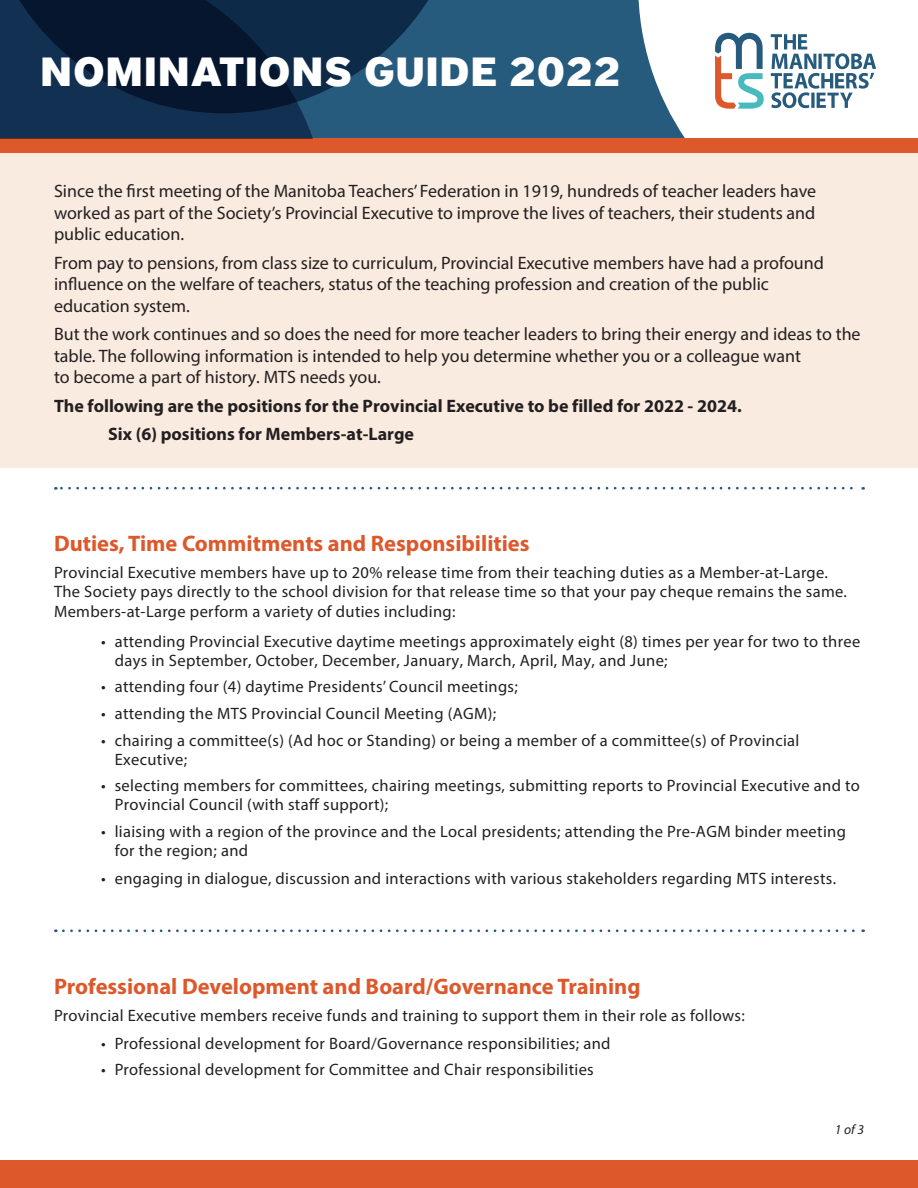
<style>
.page{position:relative;width:918px;height:1188px;background:#fff}
.page>*{position:absolute;margin:0;border:0;box-sizing:border-box;transform-origin:0 0}
.t1{font:900 40.5px "District";color:#fff}
.t2{font:700 22.5px "Myriad Pro";color:#dd582b}
.t3{font:18px/21.6px "Myriad Pro";color:#231f20}
.t4{font:700 18px "Myriad Pro";color:#231f20}
.t5{font:16.5px/19px "Myriad Pro";letter-spacing:.02em;color:#231f20}
.t6{font:italic 13.5px "Myriad Pro";color:#231f20}
</style>
<div class="page">
<div style="left:0;top:0;width:918px;height:139px;background:#275b7e"></div>
<svg style="left:313px;top:0;width:115px;height:96px;fill:#0e2a49"></svg>
<div style="left:0;top:139px;width:918px;height:14px;background:#dd582b"></div>
<div style="left:0;top:153px;width:918px;height:314px;background:#faebe0"></div>
<svg style="left:0;top:0;width:313px;height:139px;background:#0c2340"></svg>
<div style="left:0;top:1160px;width:918px;height:28px;background:#dd582b"></div>
<svg style="left:63px;top:929px;width:801px;height:3px"></svg>
<svg style="left:638px;top:0;width:280px;height:139px;background:#dde4e8"></svg>
<svg style="left:55px;top:487px;width:798px;height:3px"></svg>
<p class="t1" style="left:40px;top:46px;width:583px">NOMINATIONS GUIDE 2022</p>
<p class="t3" style="left:54px;top:180px;width:764px;text-align:justify">Since the first meeting of the Manitoba Teachers’ Federation in 1919, hundreds of teacher leaders have worked as part of the Society’s Provincial Executive to improve the lives of teachers, their students and public education.</p>
<p class="t3" style="left:54px;top:252px;width:772px">From pay to pensions, from class size to curriculum, Provincial Executive members have had a profound influence on the welfare of teachers, status of the teaching profession and creation of the public education system.</p>
<p class="t3" style="left:54px;top:323px;width:808px">But the work continues and so does the need for more teacher leaders to bring their energy and ideas to the table. The following information is intended to help you determine whether you or a colleague want<br>to become a part of history. MTS needs you.</p>
<p class="t4" style="left:54px;top:394px;width:689px">The following are the positions for the Provincial Executive to be filled for 2022 - 2024.</p>
<p class="t4" style="left:108px;top:422px;width:307px">Six (6) positions for Members-at-Large</p>
<p class="t2" style="left:54px;top:529px;width:477px">Duties, Time Commitments and Responsibilities</p>
<p class="t5" style="left:54px;top:562px;width:794px;line-height:19.8px">Provincial Executive members have up to 20% release time from their teaching duties as a Member-at-Large.<br>The Society pays directly to the school division for that release time so that your pay cheque remains the same.<br>Members-at-Large perform a variety of duties including:</p>
<p class="t5" style="left:115px;top:631px;width:747px;text-indent:-14px">• attending Provincial Executive daytime meetings approximately eight (8) times per year for two to three days in September, October, December, January, March, April, May, and June;</p>
<p class="t5" style="left:101px;top:677px;width:418px">• attending four (4) daytime Presidents’ Council meetings;</p>
<p class="t5" style="left:101px;top:704px;width:396px">• attending the MTS Provincial Council Meeting (AGM);</p>
<p class="t5" style="left:115px;top:730px;width:686px;text-indent:-13px">• chairing a committee(s) (Ad hoc or Standing) or being a member of a committee(s) of Provincial<br>Executive;</p>
<p class="t5" style="left:115px;top:776px;width:747px;text-indent:-14px">• selecting members for committees, chairing meetings, submitting reports to Provincial Executive and to<br>Provincial Council (with staff support);</p>
<p class="t5" style="left:115px;top:822px;width:733px;text-indent:-14px">• liaising with a region of the province and the Local presidents; attending the Pre-AGM binder meeting for the region; and</p>
<p class="t5" style="left:101px;top:869px;width:736px">• engaging in dialogue, discussion and interactions with various stakeholders regarding MTS interests.</p>
<p class="t2" style="left:54px;top:972px;width:588px">Professional Development and Board/Governance Training</p>
<p class="t5" style="left:54px;top:1005px;width:692px">Provincial Executive members receive funds and training to support them in their role as follows:</p>
<p class="t5" style="left:101px;top:1033px;width:511px">• Professional development for Board/Governance responsibilities; and</p>
<p class="t5" style="left:101px;top:1060px;width:494px">• Professional development for Committee and Chair responsibilities</p>
<p class="t6" style="left:835px;top:1121px;width:31px">1 of 3</p>
</div>
